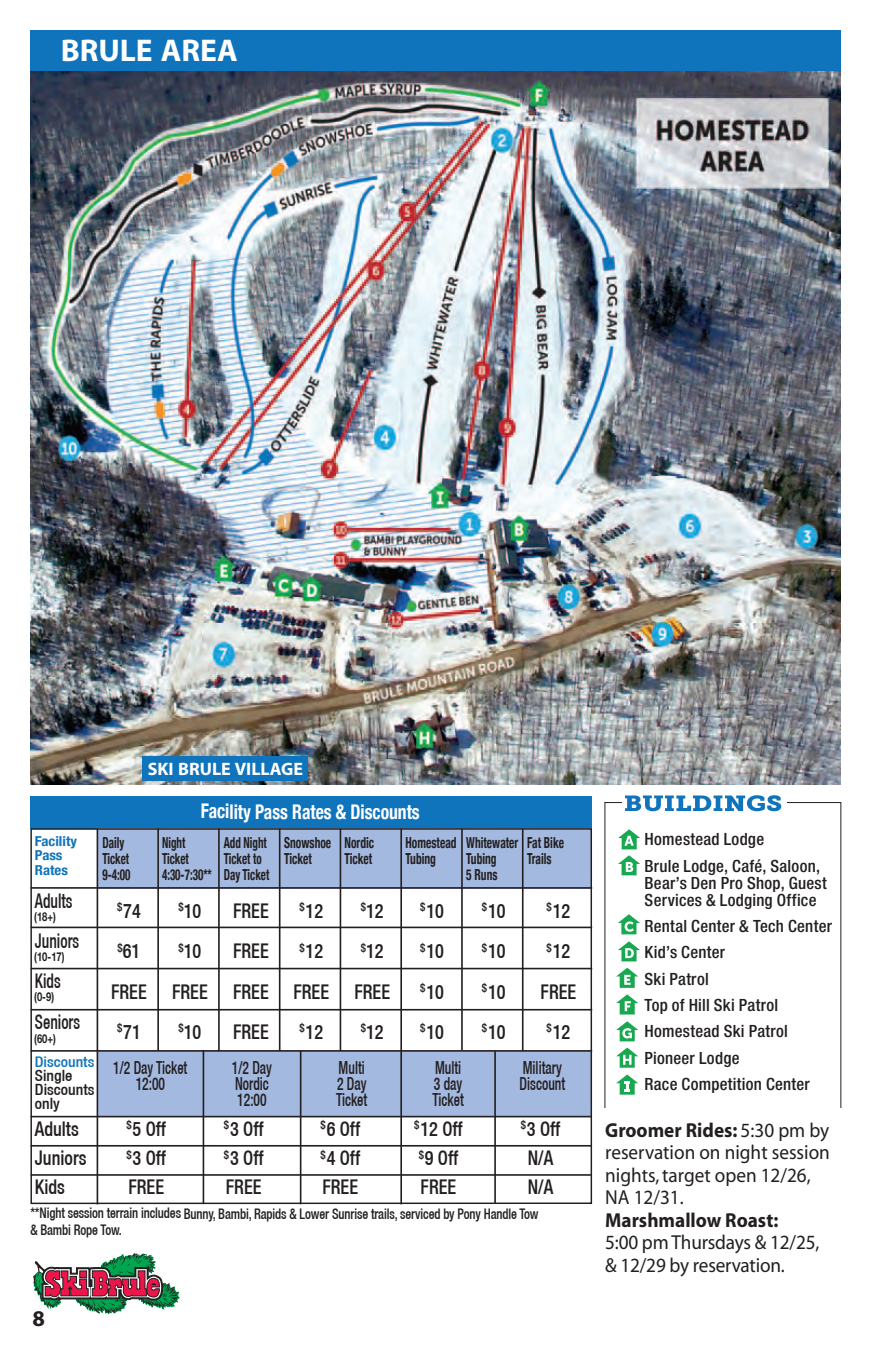
<style>
.page{position:relative;width:871px;height:1357px;background:#fff}
.page>*{position:absolute;margin:0;border:0;box-sizing:border-box;transform-origin:0 0}
.t1{font:700 31.5px "Myriad";color:#fff}
.t2{font:700 22.5px "Myriad";color:#231f20}
.t3{font:500 condensed 20.25px "Helvetica 67";color:#231f20;scale:.9 1}
.t4{font:20.25px/22.5px "Myriad";color:#231f20;scale:.95 1}
.t5{font:700 condensed 20.25px "Helvetica Neue";letter-spacing:-.005em;color:#fff;scale:.87 1}
.t6{font:500 condensed 20.25px "Helvetica 67";color:#231f20;scale:.77 1}
.t7{font:700 20.25px "Myriad";color:#231f20;scale:.95 1}
.t8{font:500 condensed 18px/16.2px "Helvetica 67";color:#231f20;scale:.76 1}
.t9{font:700 18px "Myriad";color:#fff}
.t10{font:500 condensed 16.88px/26.3px "Helvetica 67";letter-spacing:.015em;color:#231f20}
.t11{font:500 condensed 15.53px/14.2px "Helvetica 67";color:#231f20}
.t12{font:700 condensed 15.3px/16.2px "Helvetica Neue";color:#231f20;scale:.76 1}
.t13{font:700 condensed 15.3px/16.2px "Helvetica Neue";color:#231f20;scale:.73 1}
.t14{font:500 condensed 14.62px/16.2px "Helvetica 67";letter-spacing:-.01em;color:#231f20;scale:.87 1}
.t15{font:500 condensed 14.62px "Helvetica 67";color:#1074bc;scale:1.07 1}
.t16{font:700 condensed 13.72px/14.2px "Helvetica Neue";color:#1074bc;scale:1.07 1}
.t17{font:700 12.15px "Helvetica Neue";color:#231f20;scale:.77 1}
.s1{font-weight:700}
</style>
<div class="page">
<img style="left:30px;top:71px;width:811px;height:714px">
<div style="left:31px;top:796px;width:561px;height:33px;background:#1074bc"></div>
<div style="left:97px;top:1051px;width:495px;height:65px;background:#a4b9df"></div>
<div style="left:97px;top:828px;width:495px;height:61px;background:#a4b9df"></div>
<hr style="left:97px;top:828px;width:1px;height:376px;background:#231f20">
<hr style="left:157px;top:828px;width:2px;height:223px;background:#231f20">
<hr style="left:218px;top:828px;width:2px;height:223px;background:#231f20">
<hr style="left:279px;top:828px;width:1px;height:223px;background:#231f20">
<hr style="left:340px;top:828px;width:1px;height:223px;background:#231f20">
<hr style="left:400px;top:828px;width:2px;height:376px;background:#231f20">
<hr style="left:461px;top:828px;width:2px;height:222px;background:#231f20">
<hr style="left:522px;top:828px;width:1px;height:223px;background:#231f20">
<hr style="left:494px;top:1051px;width:2px;height:152px;background:#231f20">
<hr style="left:300px;top:1051px;width:1px;height:153px;background:#231f20">
<hr style="left:203px;top:1050px;width:1px;height:154px;background:#231f20">
<hr style="left:31px;top:887px;width:561px;height:2px;background:#231f20">
<hr style="left:31px;top:926px;width:561px;height:2px;background:#231f20">
<hr style="left:31px;top:968px;width:561px;height:1px;background:#231f20">
<hr style="left:31px;top:1009px;width:561px;height:1px;background:#231f20">
<hr style="left:31px;top:1050px;width:561px;height:2px;background:#231f20">
<hr style="left:31px;top:1116px;width:560px;height:1px;background:#231f20">
<hr style="left:31px;top:1145px;width:560px;height:1px;background:#231f20">
<hr style="left:31px;top:1174px;width:560px;height:2px;background:#231f20">
<div style="left:142px;top:756px;width:165px;height:24px;background:#1074bc"></div>
<div style="left:30px;top:30px;width:811px;height:41px;background:#1074bc"></div>
<svg style="left:604px;top:802px;width:237px;height:306px"></svg>
<div style="left:622px;top:792px;width:165px;height:27px;background:#fff"></div>
<svg style="left:625px;top:795px;width:156px;height:16px"></svg>
<svg style="left:618px;top:914px;width:22px;height:20px"></svg>
<svg style="left:618px;top:941px;width:22px;height:20px"></svg>
<svg style="left:616px;top:968px;width:22px;height:20px"></svg>
<svg style="left:616px;top:994px;width:22px;height:20px"></svg>
<svg style="left:616px;top:1021px;width:22px;height:20px"></svg>
<svg style="left:616px;top:1047px;width:22px;height:21px"></svg>
<svg style="left:616px;top:1074px;width:22px;height:20px"></svg>
<svg style="left:33px;top:1253px;width:146px;height:61px"></svg>
<p class="t1" style="left:61px;top:39px;width:178px">BRULE AREA</p>
<p class="t9" style="left:148px;top:762px;width:157px">SKI BRULE VILLAGE</p>
<p class="t16" style="left:35px;top:834px;width:41px">Facility<br>Pass<br>Rates</p>
<p class="t6" style="left:35px;top:893px;width:51px">Adults</p>
<p class="t17" style="left:34px;top:909px;width:30px">(18+)</p>
<p class="t17" style="left:34px;top:949px;width:41px">(10-17)</p>
<p class="t17" style="left:34px;top:989px;width:27px">(0-9)</p>
<p class="t17" style="left:34px;top:1031px;width:30px">(60+)</p>
<p class="t6" style="left:35px;top:934px;width:59px">Juniors</p>
<p class="t6" style="left:35px;top:974px;width:35px">Kids</p>
<p class="t6" style="left:35px;top:1014px;width:60px">Seniors</p>
<p class="t15" style="left:35px;top:1056px;width:57px">Discounts</p>
<p class="t11" style="left:35px;top:1070px;width:61px">Single<br>Discounts only</p>
<p class="t5" style="left:201px;top:799px;width:253px">Facility Pass Rates &amp; Discounts</p>
<p class="t13" style="left:102px;top:834px;width:40px">Daily<br>Ticket<br>9-4:00</p>
<p class="t13" style="left:162px;top:834px;width:70px">Night<br>Ticket<br>4:30-7:30**</p>
<p class="t13" style="left:224px;top:834px;width:64px">Add Night<br>Ticket to<br>Day Ticket</p>
<p class="t12" style="left:284px;top:834px;width:63px">Snowshoe<br>Ticket</p>
<p class="t12" style="left:344px;top:834px;width:41px">Nordic<br>Ticket</p>
<p class="t12" style="left:527px;top:834px;width:50px">Fat Bike<br>Trails</p>
<p class="t12" style="left:406px;top:834px;width:69px">Homestead<br>Tubing</p>
<p class="t12" style="left:466px;top:834px;width:70px">Whitewater<br>Tubing<br>5 Runs</p>
<p class="t3" style="left:117px;top:904px;width:28px"><sup>$</sup>74</p>
<p class="t3" style="left:179px;top:904px;width:27px"><sup>$</sup>10</p>
<p class="t3" style="left:233px;top:904px;width:41px">FREE</p>
<p class="t3" style="left:299px;top:904px;width:28px"><sup>$</sup>12</p>
<p class="t3" style="left:361px;top:904px;width:27px"><sup>$</sup>12</p>
<p class="t3" style="left:420px;top:904px;width:28px"><sup>$</sup>10</p>
<p class="t3" style="left:482px;top:904px;width:28px"><sup>$</sup>10</p>
<p class="t3" style="left:547px;top:904px;width:28px"><sup>$</sup>12</p>
<p class="t3" style="left:118px;top:944px;width:27px"><sup>$</sup>61</p>
<p class="t3" style="left:179px;top:944px;width:27px"><sup>$</sup>10</p>
<p class="t3" style="left:233px;top:944px;width:41px">FREE</p>
<p class="t3" style="left:299px;top:944px;width:28px"><sup>$</sup>12</p>
<p class="t3" style="left:361px;top:944px;width:27px"><sup>$</sup>12</p>
<p class="t3" style="left:420px;top:944px;width:28px"><sup>$</sup>10</p>
<p class="t3" style="left:482px;top:944px;width:28px"><sup>$</sup>10</p>
<p class="t3" style="left:547px;top:944px;width:28px"><sup>$</sup>12</p>
<p class="t3" style="left:111px;top:984px;width:312px">FREE FREE FREE FREE FREE</p>
<p class="t3" style="left:420px;top:984px;width:28px"><sup>$</sup>10</p>
<p class="t3" style="left:482px;top:984px;width:28px"><sup>$</sup>10</p>
<p class="t3" style="left:541px;top:984px;width:41px">FREE</p>
<p class="t3" style="left:117px;top:1024px;width:28px"><sup>$</sup>71</p>
<p class="t3" style="left:179px;top:1024px;width:27px"><sup>$</sup>10</p>
<p class="t3" style="left:233px;top:1024px;width:41px">FREE</p>
<p class="t3" style="left:299px;top:1024px;width:28px"><sup>$</sup>12</p>
<p class="t3" style="left:361px;top:1024px;width:27px"><sup>$</sup>12</p>
<p class="t3" style="left:420px;top:1024px;width:28px"><sup>$</sup>10</p>
<p class="t3" style="left:482px;top:1024px;width:28px"><sup>$</sup>10</p>
<p class="t3" style="left:547px;top:1024px;width:28px"><sup>$</sup>12</p>
<p class="t8" style="left:113px;top:1061px;width:99px;text-align:center">1/2 Day Ticket<br>12:00</p>
<p class="t8" style="left:232px;top:1061px;width:54px">1/2 Day<br>Nordic<br>12:00</p>
<p class="t8" style="left:336px;top:1061px;width:43px">Multi<br>2 Day<br>Ticket</p>
<p class="t8" style="left:432px;top:1061px;width:43px">Multi<br>3 day<br>Ticket</p>
<p class="t8" style="left:520px;top:1061px;width:62px">Military<br>Discount</p>
<p class="t3" style="left:35px;top:1121px;width:50px">Adults</p>
<p class="t3" style="left:126px;top:1121px;width:45px"><sup>$</sup>5 Off</p>
<p class="t3" style="left:224px;top:1121px;width:45px"><sup>$</sup>3 Off</p>
<p class="t3" style="left:320px;top:1121px;width:45px"><sup>$</sup>6 Off</p>
<p class="t3" style="left:414px;top:1121px;width:55px"><sup>$</sup>12 Off</p>
<p class="t3" style="left:521px;top:1121px;width:45px"><sup>$</sup>3 Off</p>
<p class="t3" style="left:35px;top:1151px;width:59px">Juniors</p>
<p class="t3" style="left:126px;top:1151px;width:45px"><sup>$</sup>3 Off</p>
<p class="t3" style="left:224px;top:1151px;width:45px"><sup>$</sup>3 Off</p>
<p class="t3" style="left:320px;top:1151px;width:45px"><sup>$</sup>4 Off</p>
<p class="t3" style="left:419px;top:1151px;width:45px"><sup>$</sup>9 Off</p>
<p class="t3" style="left:528px;top:1151px;width:30px">N/A</p>
<p class="t3" style="left:35px;top:1180px;width:35px">Kids</p>
<p class="t3" style="left:128px;top:1180px;width:41px">FREE</p>
<p class="t3" style="left:226px;top:1180px;width:41px">FREE</p>
<p class="t3" style="left:322px;top:1180px;width:41px">FREE</p>
<p class="t3" style="left:420px;top:1180px;width:41px">FREE</p>
<p class="t3" style="left:528px;top:1180px;width:30px">N/A</p>
<p class="t14" style="left:30px;top:1206px;width:586px">**Night session terrain includes Bunny, Bambi, Rapids &amp; Lower Sunrise trails, serviced by Pony Handle Tow &amp; Bambi Rope Tow.</p>
<p class="t2" style="left:33px;top:1310px;width:14px">8</p>
<p class="t10" style="left:644px;top:828px;width:177px">Homestead Lodge<br>Brule Lodge, Café, Saloon,</p>
<p class="t10" style="left:644px;top:876px;width:184px;line-height:16.9px">Bear’s Den Pro Shop, Guest<br>Services &amp; Lodging Office</p>
<p class="t10" style="left:644px;top:914px;width:189px">Rental Center &amp; Tech Center<br>Kid’s Center<br>Ski Patrol<br>Top of Hill Ski Patrol<br>Homestead Ski Patrol<br>Pioneer Lodge<br>Race Competition Center</p>
<p class="t4" style="left:605px;top:1120px;width:238px"><span class="s1">Groomer Rides:</span> 5:30 pm by reservation on night session nights, target open 12/26,<br>NA 12/31.</p>
<p class="t7" style="left:605px;top:1212px;width:184px">Marshmallow Roast:</p>
<p class="t4" style="left:605px;top:1233px;width:227px">5:00 pm Thursdays &amp; 12/25, &amp; 12/29 by reservation.</p>
</div>
